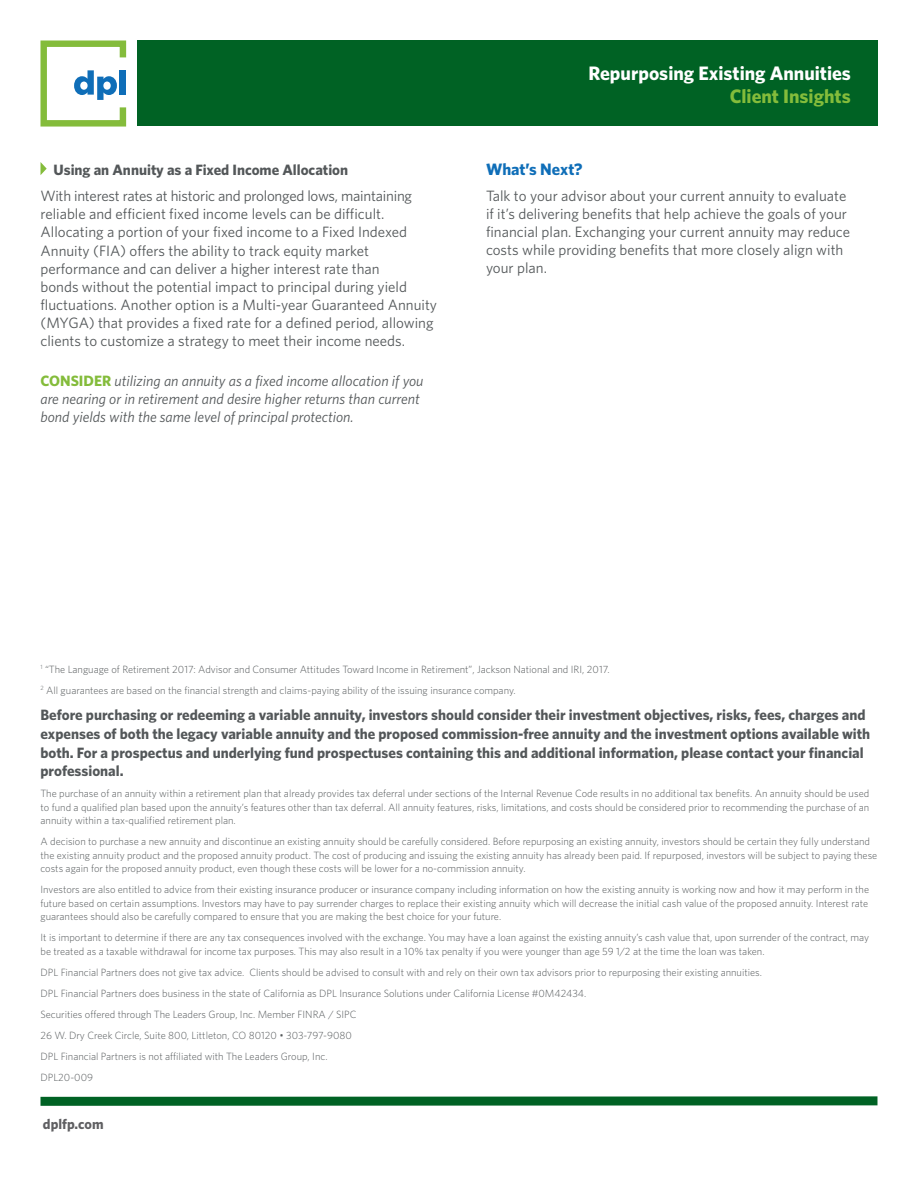
<style>
.page{position:relative;width:918px;height:1188px;background:#fff}
.page>*{position:absolute;margin:0;border:0;box-sizing:border-box;transform-origin:0 0}
.t1{font:700 19.5px "Whitney";color:#fff}
.t2{font:700 19.5px "Whitney";color:#84bc3b}
.t3{font:700 16.5px "Whitney";color:#0f6eb8}
.t4{font:15px/18.1px "Whitney";color:#535759}
.t5{font:700 15px/18.8px "Whitney";color:#535759}
.t6{font:italic 15px/18.1px "Whitney";color:#535759}
.t7{font:700 14.25px "Whitney";color:#5f5f62}
.t8{font:300 10.5px/13.5px "Whitney";color:#535759}
.s1{font-weight:700;font-style:normal;color:#84bc3b}
</style>
<div class="page">
<div style="left:137px;top:40px;width:741px;height:86px;background:#006224"></div>
<svg style="left:40px;top:40px;width:87px;height:87px"></svg>
<div style="left:120px;top:70px;width:6px;height:25px;background:#0f6eb8"></div>
<svg style="left:40px;top:1096px;width:838px;height:10px;background:#197139"></svg>
<svg style="left:41px;top:162px;width:6px;height:13px"></svg>
<h3 class="t5" style="left:53px;top:160px;width:296px">Using an Annuity as a Fixed Income Allocation</h3>
<p class="t4" style="left:41px;top:187px;width:398px">With interest rates at historic and prolonged lows, maintaining reliable and efficient fixed income levels can be difficult.<br>Allocating a portion of your fixed income to a Fixed Indexed Annuity (FIA) offers the ability to track equity market performance and can deliver a higher interest rate than<br>bonds without the potential impact to principal during yield fluctuations. Another option is a Multi-year Guaranteed Annuity (MYGA) that provides a fixed rate for a defined period, allowing clients to customize a strategy to meet their income needs.</p>
<h3 class="t6" style="left:40px;top:372px;width:385px"><span class="s1">CONSIDER</span> utilizing an annuity as a fixed income allocation if you are nearing or in retirement and desire higher returns than current bond yields with the same level of principal protection.</h3>
<h1 class="t1" style="left:588px;top:61px;width:264px">Repurposing Existing Annuities</h1>
<h1 class="t2" style="left:730px;top:84px;width:122px">Client Insights</h1>
<h2 class="t3" style="left:486px;top:159px;width:98px">What’s Next?</h2>
<p class="t4" style="left:486px;top:186px;width:366px">Talk to your advisor about your current annuity to evaluate if it’s delivering benefits that help achieve the goals of your financial plan. Exchanging your current annuity may reduce costs while providing benefits that more closely align with your plan.</p>
<p class="t8" style="left:40px;top:658px;width:571px;line-height:21px"><sup>1</sup> “The Language of Retirement 2017: Advisor and Consumer Attitudes Toward Income in Retirement”, Jackson National and IRI, 2017.<br><sup>2</sup> All guarantees are based on the financial strength and claims-paying ability of the issuing insurance company.</p>
<p class="t5" style="left:40px;top:705px;width:831px">Before purchasing or redeeming a variable annuity, investors should consider their investment objectives, risks, fees, charges and expenses of both the legacy variable annuity and the proposed commission-free annuity and the investment options available with both. For a prospectus and underlying fund prospectuses containing this and additional information, please contact your financial professional.</p>
<p class="t8" style="left:40px;top:787px;width:830px;text-align:justify">The purchase of an annuity within a retirement plan that already provides tax deferral under sections of the Internal Revenue Code results in no additional tax benefits. An annuity should be used to fund a qualified plan based upon the annuity’s features other than tax deferral. All annuity features, risks, limitations, and costs should be considered prior to recommending the purchase of an annuity within a tax-qualified retirement plan.</p>
<p class="t8" style="left:40px;top:835px;width:838px">A decision to purchase a new annuity and discontinue an existing annuity should be carefully considered. Before repurposing an existing annuity, investors should be certain they fully understand the existing annuity product and the proposed annuity product. The cost of producing and issuing the existing annuity has already been paid. If repurposed, investors will be subject to paying these costs again for the proposed annuity product, even though these costs will be lower for a no-commission annuity.</p>
<p class="t8" style="left:40px;top:883px;width:830px;text-align:justify">Investors are also entitled to advice from their existing insurance producer or insurance company including information on how the existing annuity is working now and how it may perform in the future based on certain assumptions. Investors may have to pay surrender charges to replace their existing annuity which will decrease the initial cash value of the proposed annuity. Interest rate guarantees should also be carefully compared to ensure that you are making the best choice for your future.</p>
<p class="t8" style="left:40px;top:931px;width:830px">It is important to determine if there are any tax consequences involved with the exchange. You may have a loan against the existing annuity’s cash value that, upon surrender of the contract, may be treated as a taxable withdrawal for income tax purposes. This may also result in a 10% tax penalty if you were younger than age 59 1/2 at the time the loan was taken.</p>
<p class="t8" style="left:40px;top:961px;width:723px;line-height:21px">DPL Financial Partners does not give tax advice. Clients should be advised to consult with and rely on their own tax advisors prior to repurposing their existing annuities.<br>DPL Financial Partners does business in the state of California as DPL Insurance Solutions under California License #0M42434.<br>Securities offered through The Leaders Group, Inc. Member FINRA / SIPC<br>26 W. Dry Creek Circle, Suite 800, Littleton, CO 80120 • 303-797-9080<br>DPL Financial Partners is not affiliated with The Leaders Group, Inc.<br>DPL20-009</p>
<h3 class="t7" style="left:43px;top:1115px;width:62px">dplfp.com</h3>
</div>
